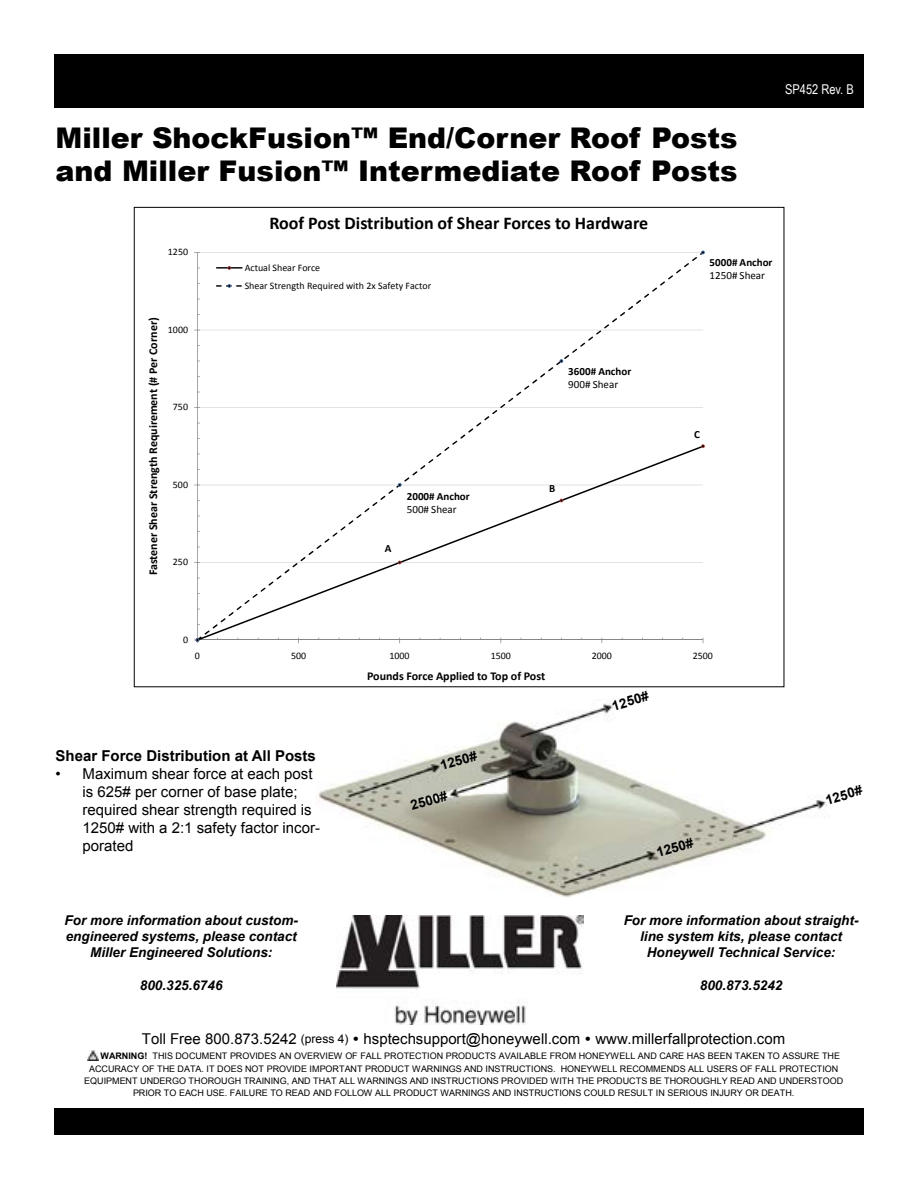
<style>
.page{position:relative;width:918px;height:1188px;background:#fff}
.page>*{position:absolute;margin:0;border:0;box-sizing:border-box;transform-origin:0 0}
.t1{font:900 28.5px/33px "Arial";color:#000}
.t2{font:700 18px "Calibri";color:#000}
.t3{font:15px/18px "Arial";color:#000}
.t4{font:700 15px "Arial";color:#000}
.t5{font:italic 700 13.5px/16.2px "Arial";color:#000;text-align:center}
.t6{font:700 13.5px "Arial";color:#000}
.t7{font:13.5px "Arial Narrow";color:#fff}
.t8{font:700 12px "Calibri";letter-spacing:-.005em;color:#000}
.t9{font:700 11.1px "Calibri";color:#000}
.t10{font:11.1px "Calibri";color:#000}
.t11{font:9.9px/18px "Calibri";color:#000}
.t12{font:9px "Arial";color:#000}
.s1{font-size:12px}
.s2{font-weight:700}
</style>
<div class="page">
<img style="left:337px;top:915px;width:247px;height:110px">
<svg style="left:88px;top:1051px;width:10px;height:10px"></svg>
<div style="left:54px;top:54px;width:810px;height:54px;background:#000"></div>
<div style="left:54px;top:1108px;width:810px;height:27px;background:#000"></div>
<svg style="left:194px;top:250px;width:511px;height:394px"></svg>
<img style="left:318px;top:702px;width:510px;height:195px">
<h1 class="t1" style="left:56px;top:120px;width:684px">Miller ShockFusion™ End/Corner Roof Posts and Miller Fusion™ Intermediate Roof Posts</h1>
<h3 class="t7" style="left:785px;top:79px;width:70px">SP452 Rev. B</h3>
<p class="t11" style="left:168px;top:243px;width:22px">1250</p>
<h3 class="t8" style="left:146px;top:575px;width:260px;rotate:-90deg">Fastener Shear Strength Requirement (# Per Corner)</h3>
<p class="t11" style="left:168px;top:321px;width:22px">1000</p>
<p class="t11" style="left:173px;top:398px;width:17px">750</p>
<p class="t11" style="left:173px;top:476px;width:17px">500</p>
<p class="t11" style="left:173px;top:553px;width:17px">250</p>
<h2 class="t2" style="left:270px;top:211px;width:380px">Roof Post Distribution of Shear Forces to Hardware</h2>
<p class="t11" style="left:245px;top:258px;width:188px">Actual Shear Force<br>Shear Strength Required with 2x Safety Factor</p>
<p class="t9" style="left:385px;top:542px;width:8px">A</p>
<p class="t9" style="left:407px;top:489px;width:64px">2000# Anchor</p>
<p class="t10" style="left:407px;top:502px;width:51px">500# Shear</p>
<p class="t9" style="left:568px;top:364px;width:64px">3600# Anchor</p>
<p class="t10" style="left:568px;top:377px;width:51px">900# Shear</p>
<p class="t9" style="left:549px;top:481px;width:8px">B</p>
<p class="t9" style="left:710px;top:255px;width:64px">5000# Anchor</p>
<p class="t10" style="left:710px;top:269px;width:57px">1250# Shear</p>
<p class="t9" style="left:694px;top:427px;width:7px">C</p>
<p class="t11" style="left:183px;top:631px;width:7px">0</p>
<p class="t11" style="left:195px;top:647px;width:7px">0</p>
<p class="t11" style="left:291px;top:647px;width:17px">500</p>
<p class="t11" style="left:390px;top:647px;width:22px">1000</p>
<p class="t11" style="left:491px;top:647px;width:22px">1500</p>
<p class="t11" style="left:592px;top:647px;width:22px">2000</p>
<p class="t11" style="left:693px;top:647px;width:22px">2500</p>
<h3 class="t4" style="left:56px;top:746px;width:262px">Shear Force Distribution at All Posts</h3>
<h3 class="t3" style="left:83px;top:765px;width:239px;text-indent:-27px">• Maximum shear force at each post is 625# per corner of base plate; required shear strength required is<br>1250# with a 2:1 safety factor incor&shy;porated</h3>
<h3 class="t8" style="left:367px;top:669px;width:180px">Pounds Force Applied to Top of Post</h3>
<h3 class="t6" style="left:438px;top:757px;width:39px;rotate:-16deg">1250#</h3>
<h3 class="t6" style="left:409px;top:797px;width:39px;rotate:-16deg">2500#</h3>
<h3 class="t6" style="left:610px;top:697px;width:39px;rotate:-16deg">1250#</h3>
<h3 class="t6" style="left:654px;top:844px;width:39px;rotate:-16deg">1250#</h3>
<h3 class="t6" style="left:823px;top:792px;width:39px;rotate:-16deg">1250#</h3>
<h3 class="t5" style="left:65px;top:912px;width:235px">For more information about custom&shy;engineered systems, please contact<br>Miller Engineered Solutions:</h3>
<h3 class="t5" style="left:140px;top:977px;width:84px">800.325.6746</h3>
<h3 class="t5" style="left:624px;top:912px;width:236px">For more information about straight&shy;line system kits, please contact<br>Honeywell Technical Service:</h3>
<h3 class="t5" style="left:700px;top:977px;width:84px">800.873.5242</h3>
<h3 class="t3" style="left:142px;top:1030px;width:645px">Toll Free 800.873.5242 <span class="s1">(press 4)</span> hsptechsupport@honeywell.com www.millerfallprotection.com</h3>
<p class="t12" style="left:101px;top:1050px;width:741px"><span class="s2">WARNING!</span> THIS DOCUMENT PROVIDES AN OVERVIEW OF FALL PROTECTION PRODUCTS AVAILABLE FROM HONEYWELL AND CARE HAS BEEN TAKEN TO ASSURE THE</p>
<p class="t12" style="left:89px;top:1062px;width:751px">ACCURACY OF THE DATA. IT DOES NOT PROVIDE IMPORTANT PRODUCT WARNINGS AND INSTRUCTIONS. HONEYWELL RECOMMENDS ALL USERS OF FALL PROTECTION</p>
<p class="t12" style="left:84px;top:1075px;width:761px">EQUIPMENT UNDERGO THOROUGH TRAINING, AND THAT ALL WARNINGS AND INSTRUCTIONS PROVIDED WITH THE PRODUCTS BE THOROUGHLY READ AND UNDERSTOOD</p>
<p class="t12" style="left:133px;top:1087px;width:663px">PRIOR TO EACH USE. FAILURE TO READ AND FOLLOW ALL PRODUCT WARNINGS AND INSTRUCTIONS COULD RESULT IN SERIOUS INJURY OR DEATH.</p>
</div>
